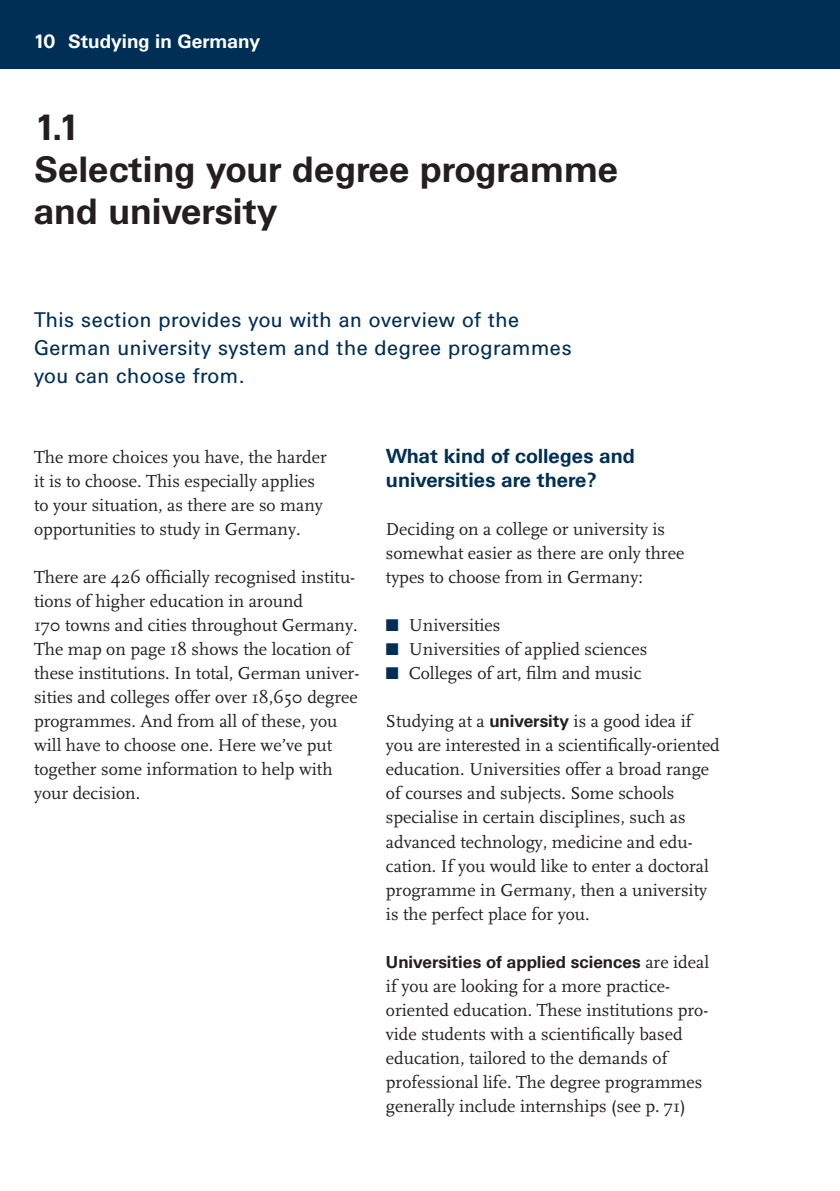
<style>
.page{position:relative;width:840px;height:1191px;background:#fff}
.page>*{position:absolute;margin:0;border:0;box-sizing:border-box;transform-origin:0 0}
.t1{font:700 36px/42px "Univers BQ";color:#231f20}
.t2{font:21px/28px "Univers BQ";letter-spacing:.02em;color:#002f55}
.t3{font:700 20px/24px "Univers BQ";color:#002f55}
.t4{font:700 19px "Univers BQ";color:#fff}
.t5{font:18px/24px "FF Scala";color:#231f20}
.t6{font:700 17px "Univers BQ";color:#231f20}
.s1{color:#002e54}
.s2{font-family:"Univers BQ";font-weight:700;font-size:17px}
.s3{font-family:"FF Scala";font-weight:400;font-size:18px}
</style>
<div class="page">
<div style="left:0;top:0;width:839px;height:68px;background:#002f55"></div>
<p class="t4" style="left:33px;top:34px;width:228px">10 Studying in Germany</p>
<h3 class="t1" style="left:34px;top:110px;width:585px">1.1<br>Selecting your degree programme and university</h3>
<p class="t2" style="left:34px;top:308px;width:539px">This section provides you with an overview of the<br>German university system and the degree programmes you can choose from.</p>
<p class="t5" style="left:34px;top:446px;width:294px">The more choices you have, the harder it is to choose. This especially applies to your situation, as there are so many opportunities to study in Germany.</p>
<p class="t5" style="left:34px;top:566px;width:326px">There are 426 officially recognised institu&shy;tions of higher education in around<br>170 towns and cities throughout Germany.<br>The map on page 18 shows the location of these institutions. In total, German univer&shy;sities and colleges offer over 18,650 degree programmes. And from all of these, you will have to choose one. Here we’ve put together some information to help with your decision.</p>
<h4 class="t3" style="left:386px;top:446px;width:250px">What kind of colleges and universities are there?</h4>
<p class="t5" style="left:386px;top:518px;width:300px">Deciding on a college or university is somewhat easier as there are only three types to choose from in Germany:</p>
<p class="t5" style="left:386px;top:614px;width:116px"><span class="s1">■</span> Universities</p>
<p class="t5" style="left:386px;top:638px;width:263px"><span class="s1">■</span> Universities of applied sciences</p>
<p class="t5" style="left:386px;top:662px;width:257px"><span class="s1">■</span> Colleges of art, film and music</p>
<p class="t5" style="left:386px;top:710px;width:335px">Studying at a <span class="s2">university</span> is a good idea if you are interested in a scientifically-oriented education. Universities offer a broad range of courses and subjects. Some schools specialise in certain disciplines, such as advanced technology, medicine and edu&shy;cation. If you would like to enter a doctoral programme in Germany, then a university is the perfect place for you.</p>
<p class="t6" style="left:386px;top:954px;width:324px">Universities of applied sciences <span class="s3">are ideal</span></p>
<p class="t5" style="left:386px;top:974px;width:324px">if you are looking for a more practice&shy;oriented education. These institutions pro&shy;vide students with a scientifically based education, tailored to the demands of professional life. The degree programmes generally include internships (see p. 71)</p>
</div>
